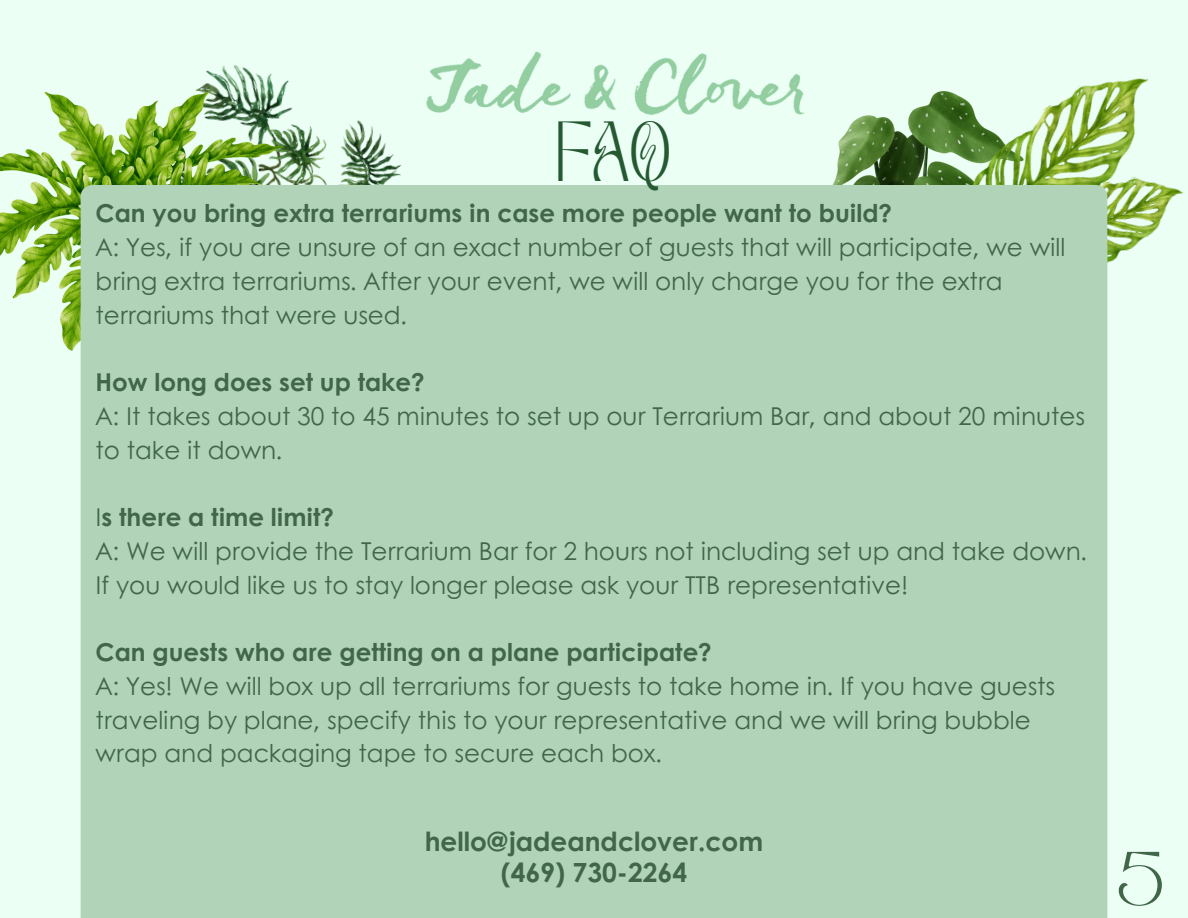
<style>
.page{position:relative;width:1188px;height:918px;background:#ebfff5}
.page>*{position:absolute;margin:0;border:0;box-sizing:border-box;transform-origin:0 0}
.t1{font:52.95px "TAN MONCHERI Regular";color:#41664a}
.t2{font:41.25px "TANGRANDEUR";color:#255932}
.t3{font:700 26.4px/31.5px "Century Gothic";color:#41664a;text-align:center}
.t4{font:24.6px/33.8px "Century Gothic";color:#41664a}
.t5{font:700 24.6px "Century Gothic";color:#41664a}
.s1{font-weight:400}
</style>
<div class="page">
<img style="left:195px;top:65px;width:207px;height:120px">
<img style="left:0;top:92px;width:287px;height:259px">
<img style="left:832px;top:105px;width:95px;height:80px">
<img style="left:927px;top:78px;width:256px;height:206px">
<div style="left:81px;top:185px;width:1026px;height:733px;background:#b1d4b9"></div>
<img style="left:426px;top:51px;width:379px;height:65px">
<p class="t2" style="left:557px;top:143px;width:116px">FAQ</p>
<p class="t5" style="left:96px;top:195px;width:798px">Can you bring extra terrariums in case more people want to build?</p>
<p class="t4" style="left:96px;top:229px;width:971px">A: Yes, if you are unsure of an exact number of guests that will participate, we will bring extra terrariums. After your event, we will only charge you for the extra terrariums that were used.</p>
<p class="t5" style="left:96px;top:364px;width:331px">How long does set up take?</p>
<p class="t4" style="left:96px;top:398px;width:991px">A: It takes about 30 to 45 minutes to set up our Terrarium Bar, and about 20 minutes to take it down.</p>
<p class="t5" style="left:96px;top:499px;width:240px"><span class="s1">I</span>s there a time limit?</p>
<p class="t4" style="left:96px;top:533px;width:993px">A: We will provide the Terrarium Bar for 2 hours not including set up and take down.<br>If you would like us to stay longer please ask your TTB representative!</p>
<h2 class="t5" style="left:96px;top:634px;width:618px">Can guests who are getting on a plane participate?</h2>
<p class="t4" style="left:96px;top:668px;width:961px">A: Yes! We will box up all terrariums for guests to take home in. If you have guests traveling by plane, specify this to your representative and we will bring bubble wrap and packaging tape to secure each box.</p>
<h1 class="t3" style="left:425px;top:824px;width:340px">hello@jadeandclover.com (469) 730-2264</h1>
<p class="t1" style="left:1116px;top:851px;width:50px">5</p>
</div>
